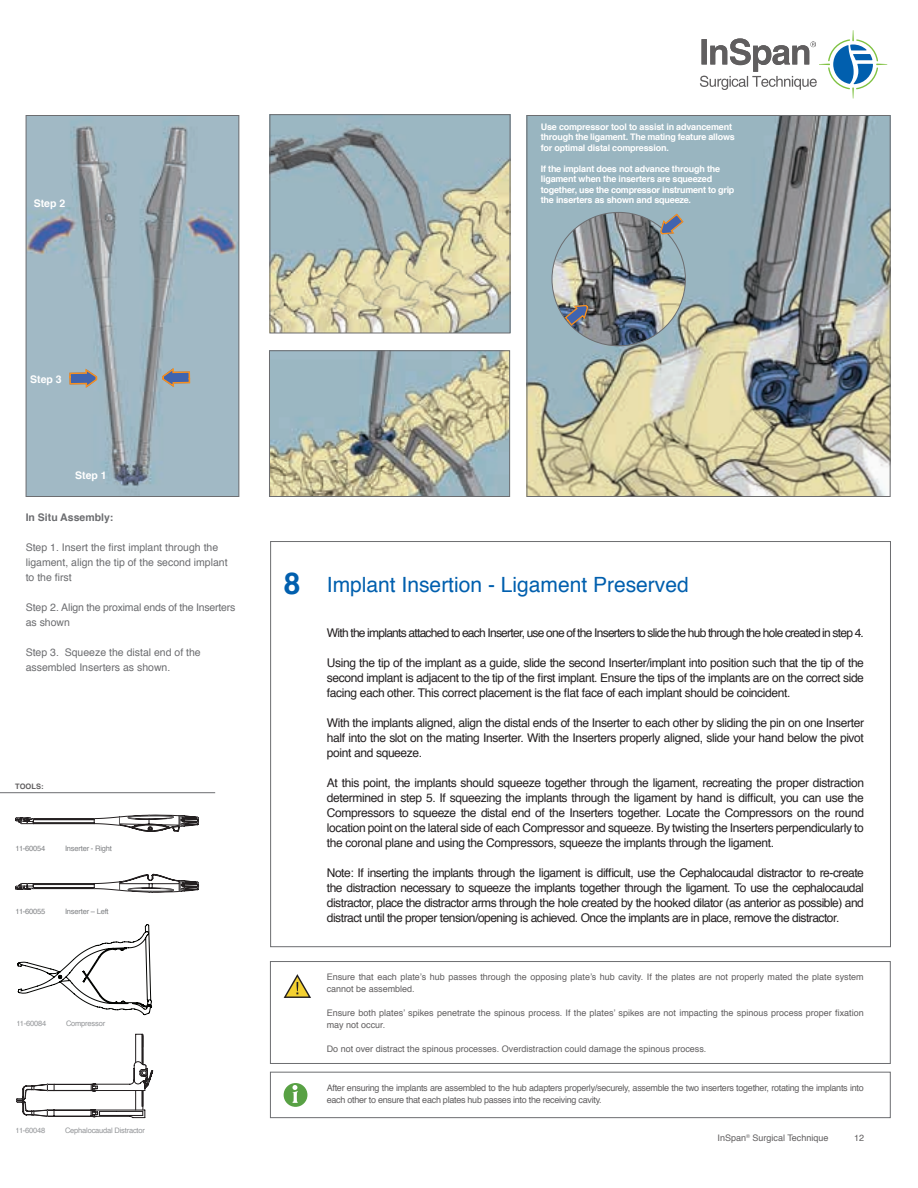
<style>
.page{position:relative;width:918px;height:1188px;background:#fff}
.page>*{position:absolute;margin:0;border:0;box-sizing:border-box;transform-origin:0 0}
.t1{font:700 30px "Helvetica";color:#015fae}
.t2{font:21px "Helvetica";color:#015fae}
.t3{font:12px/15px "Helvetica";letter-spacing:-.03em;color:#231f20;text-align:justify}
.t4{font:12px "Helvetica";letter-spacing:-.06em;color:#231f20}
.t5{font:10.5px/15px "Helvetica";color:#6c6d70}
.t6{font:10.5px/15px "Helvetica";letter-spacing:-.02em;color:#6c6d70}
.t7{font:700 10.5px "Helvetica";color:#fff}
.t8{font:700 10.5px "Helvetica";color:#6c6d70}
.t9{font:9px/12px "Helvetica";color:#605e5f}
.t10{font:700 9px/10.5px "Helvetica";letter-spacing:-.02em;color:#fff}
.t11{font:9px/12px "Helvetica";letter-spacing:-.03em;color:#605e5f}
.t12{font:7.5px "Helvetica";letter-spacing:-.025em;color:#939598}
.t13{font:7.5px "Helvetica";letter-spacing:-.025em;color:#808285}
.t14{font:700 7.5px "Helvetica";color:#605e5f}
</style>
<div class="page">
<svg style="left:700px;top:30px;width:187px;height:69px"></svg>
<img style="left:28px;top:117px;width:209px;height:378px">
<div style="left:26px;top:115px;width:213px;height:382px;border:1px solid #6c6d70"></div>
<img style="left:529px;top:117px;width:360px;height:378px">
<div style="left:527px;top:115px;width:364px;height:382px;border:1px solid #6c6d70"></div>
<hr style="left:0;top:792px;width:215px;height:1px;background:#6c6d70">
<div style="left:270px;top:961px;width:621px;height:103px;border:1px solid #6c6d70"></div>
<div style="left:270px;top:1072px;width:621px;height:46px;border:1px solid #6c6d70"></div>
<svg style="left:284px;top:974px;width:27px;height:24px"></svg>
<div style="left:284px;top:1083px;width:23px;height:24px;background:#58a144;border-radius:50%"></div>
<svg style="left:292px;top:1085px;width:6px;height:18px"></svg>
<svg style="left:15px;top:874px;width:184px;height:19px"></svg>
<svg style="left:15px;top:815px;width:184px;height:17px"></svg>
<svg style="left:68px;top:367px;width:30px;height:23px"></svg>
<svg style="left:161px;top:366px;width:30px;height:23px"></svg>
<img style="left:552px;top:212px;width:133px;height:134px;border-radius:67px">
<svg style="left:659px;top:213px;width:26px;height:22px"></svg>
<svg style="left:564px;top:304px;width:25px;height:23px"></svg>
<img style="left:272px;top:116px;width:236px;height:215px">
<div style="left:270px;top:114px;width:240px;height:219px;border:1px solid #6c6d70"></div>
<img style="left:271px;top:352px;width:237px;height:143px">
<div style="left:269px;top:350px;width:241px;height:147px;border:1px solid #6c6d70"></div>
<svg style="left:16px;top:1034px;width:138px;height:85px"></svg>
<svg style="left:17px;top:924px;width:135px;height:91px"></svg>
<p class="t7" style="left:34px;top:195px;width:33px">Step 2</p>
<p class="t10" style="left:541px;top:121px;width:196px">Use compressor tool to assist in advancement through the ligament. The mating feature allows for optimal distal compression.</p>
<p class="t10" style="left:541px;top:163px;width:195px">If the implant does not advance through the ligament when the inserters are squeezed together, use the compressor instrument to grip the inserters as shown and squeeze.</p>
<p class="t7" style="left:30px;top:371px;width:33px">Step 3</p>
<p class="t7" style="left:75px;top:467px;width:33px">Step 1</p>
<p class="t8" style="left:26px;top:509px;width:89px">In Situ Assembly:</p>
<p class="t5" style="left:26px;top:540px;width:203px">Step 1. Insert the first implant through the ligament, align the tip of the second implant to the first</p>
<p class="t6" style="left:26px;top:600px;width:211px">Step 2. Align the proximal ends of the Inserters as shown</p>
<p class="t5" style="left:26px;top:645px;width:177px">Step 3. Squeeze the distal end of the assembled Inserters as shown.</p>
<p class="t14" style="left:15px;top:780px;width:30px">TOOLS:</p>
<p class="t13" style="left:16px;top:842px;width:31px">11-60054</p>
<p class="t13" style="left:65px;top:842px;width:48px">Inserter - Right</p>
<p class="t13" style="left:16px;top:905px;width:31px">11-60055</p>
<p class="t13" style="left:65px;top:905px;width:45px">Inserter – Left</p>
<p class="t12" style="left:17px;top:1018px;width:31px">11-60084</p>
<p class="t12" style="left:66px;top:1018px;width:41px">Compressor</p>
<p class="t12" style="left:16px;top:1124px;width:31px">11-60048</p>
<p class="t12" style="left:65px;top:1124px;width:81px">Cephalocaudal Distractor</p>
<h1 class="t1" style="left:284px;top:559px;width:18px">8</h1>
<h2 class="t2" style="left:327px;top:569px;width:363px">Implant Insertion - Ligament Preserved</h2>
<p class="t4" style="left:327px;top:623px;width:539px">With the implants attached to each Inserter, use one of the Inserters to slide the hub through the hole created in step 4.</p>
<p class="t3" style="left:327px;top:656px;width:539px">Using the tip of the implant as a guide, slide the second Inserter/implant into position such that the tip of the second implant is adjacent to the tip of the first implant. Ensure the tips of the implants are on the correct side facing each other. This correct placement is the flat face of each implant should be coincident.</p>
<p class="t3" style="left:327px;top:716px;width:539px">With the implants aligned, align the distal ends of the Inserter to each other by sliding the pin on one Inserter half into the slot on the mating Inserter. With the Inserters properly aligned, slide your hand below the pivot point and squeeze.</p>
<p class="t3" style="left:327px;top:776px;width:539px">At this point, the implants should squeeze together through the ligament, recreating the proper distraction determined in step 5. If squeezing the implants through the ligament by hand is difficult, you can use the Compressors to squeeze the distal end of the Inserters together. Locate the Compressors on the round location point on the lateral side of each Compressor and squeeze. By twisting the Inserters perpendicularly to the coronal plane and using the Compressors, squeeze the implants through the ligament.</p>
<p class="t3" style="left:327px;top:866px;width:539px">Note: If inserting the implants through the ligament is difficult, use the Cephalocaudal distractor to re-create the distraction necessary to squeeze the implants together through the ligament. To use the cephalocaudal distractor, place the distractor arms through the hole created by the hooked dilator (as anterior as possible) and distract until the proper tension/opening is achieved. Once the implants are in place, remove the distractor.</p>
<p class="t9" style="left:327px;top:971px;width:539px">Ensure that each plate’s hub passes through the opposing plate’s hub cavity. If the plates are not properly mated the plate system cannot be assembled.</p>
<p class="t9" style="left:327px;top:1007px;width:538px">Ensure both plates’ spikes penetrate the spinous process. If the plates’ spikes are not impacting the spinous process proper fixation may not occur.</p>
<p class="t9" style="left:327px;top:1043px;width:381px">Do not over distract the spinous processes. Overdistraction could damage the spinous process.</p>
<p class="t11" style="left:327px;top:1082px;width:538px">After ensuring the implants are assembled to the hub adapters properly/securely, assemble the two inserters together, rotating the implants into each other to ensure that each plates hub passes into the receiving cavity.</p>
<p class="t9" style="left:718px;top:1132px;width:112px">InSpan<sup>®</sup> Surgical Technique</p>
<p class="t9" style="left:854px;top:1132px;width:12px">12</p>
</div>
